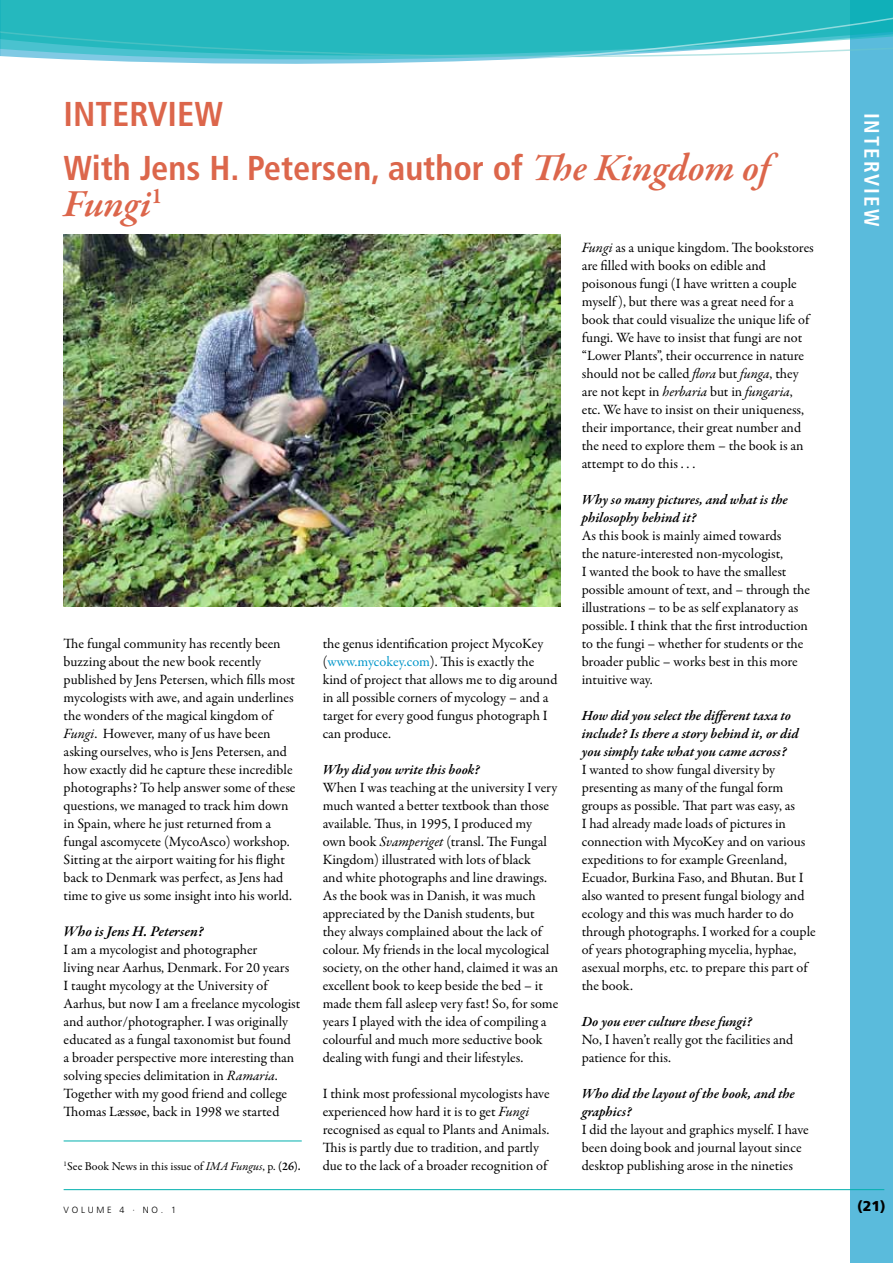
<style>
.page{position:relative;width:893px;height:1263px;background:#fff}
.page>*{position:absolute;margin:0;border:0;box-sizing:border-box;transform-origin:0 0}
.t1{font:italic 600 39px "Garamond Premr Pro";letter-spacing:-.01em;color:#dc664b}
.t2{font:700 condensed 34.5px "Frutiger LT Std";color:#dc664b}
.t3{font:700 condensed 21px "Frutiger LT Std";letter-spacing:.1em;color:#fff}
.t4{font:italic 600 15px "Garamond Premr Pro";letter-spacing:-.005em;color:#000}
.t5{font:14.25px/18px "Garamond Premr Pro";color:#000}
.t6{font:italic 600 14.25px/18px "Garamond Premr Pro";color:#000}
.t7{font:900 14.25px "Frutiger LT Std";color:#000}
.t8{font:12px "Garamond Premr Pro";color:#000}
.t9{font:300 9px "Frutiger LT Std";letter-spacing:.3em;color:#000}
.s1{font-family:"Garamond Premr Pro";font-weight:600;font-style:italic;font-stretch:normal;font-size:39px}
.s2{font-style:italic}
.s3{font-weight:600}
.s4{color:#0096c9}
</style>
<div class="page">
<div style="left:850px;top:0;width:43px;height:1263px;background:#5abbdc"></div>
<div style="left:2px;top:0;width:891px;height:15px;background:#25b8be"></div>
<svg style="left:2px;top:15px;width:891px;height:49px;background:#4cc3cb"></svg>
<hr style="left:64px;top:1189px;width:820px;height:1px;background:#00afad">
<svg style="left:0;top:0;width:2px;height:57px"></svg>
<hr style="left:64px;top:1140px;width:238px;height:1px;background:#00afad">
<img style="left:64px;top:234px;width:497px;height:373px">
<h2 class="t2" style="left:64px;top:94px;width:161px">INTERVIEW</h2>
<h2 class="t2" style="left:64px;top:148px;width:708px">With Jens H. Petersen, author of <span class="s1">The Kingdom of</span></h2>
<h1 class="t1" style="left:64px;top:180px;width:100px">Fungi<sup>1</sup></h1>
<p class="t5" style="left:64px;top:635px;width:233px">The fungal community has recently been buzzing about the new book recently published by Jens Petersen, which fills most mycologists with awe, and again underlines the wonders of the magical kingdom of <span class="s2">Fungi</span>. However, many of us have been asking ourselves, who is Jens Petersen, and how exactly did he capture these incredible photographs? To help answer some of these questions, we managed to track him down in Spain, where he just returned from a fungal ascomycete (MycoAsco) workshop.<br>Sitting at the airport waiting for his flight back to Denmark was perfect, as Jens had time to give us some insight into his world.</p>
<p class="t4" style="left:64px;top:922px;width:142px">Who is Jens H. Petersen?</p>
<p class="t5" style="left:64px;top:941px;width:238px">I am a mycologist and photographer<br>living near Aarhus, Denmark. For 20 years<br>I taught mycology at the University of Aarhus, but now I am a freelance mycologist and author/photographer. I was originally educated as a fungal taxonomist but found<br>a broader perspective more interesting than solving species delimitation in <span class="s2">Ramaria</span>.<br>Together with my good friend and college Thomas Læssøe, back in 1998 we started</p>
<p class="t8" style="left:64px;top:1159px;width:239px"><sup>1</sup>See Book News in this issue of <span class="s2">IMA Fungus</span>, p. <span class="s3">(26).</span></p>
<p class="t5" style="left:323px;top:635px;width:236px">the genus identification project MycoKey (<span class="s4">www.mycokey.com</span>). This is exactly the kind of project that allows me to dig around in all possible corners of mycology – and a target for every good fungus photograph I can produce.</p>
<p class="t6" style="left:323px;top:761px;width:159px">Why did you write this book?</p>
<p class="t5" style="left:323px;top:779px;width:237px">When I was teaching at the university I very much wanted a better textbook than those available. Thus, in 1995, I produced my own book <span class="s2">Svamperiget</span> (transl. The Fungal Kingdom) illustrated with lots of black<br>and white photographs and line drawings.<br>As the book was in Danish, it was much appreciated by the Danish students, but they always complained about the lack of colour. My friends in the local mycological society, on the other hand, claimed it was an excellent book to keep beside the bed – it made them fall asleep very fast! So, for some years I played with the idea of compiling a colourful and much more seductive book dealing with fungi and their lifestyles.</p>
<p class="t5" style="left:323px;top:1085px;width:228px">I think most professional mycologists have experienced how hard it is to get <span class="s2">Fungi </span>recognised as equal to Plants and Animals.<br>This is partly due to tradition, and partly due to the lack of a broader recognition of</p>
<p class="t5" style="left:582px;top:239px;width:234px"><span class="s2">Fungi</span> as a unique kingdom. The bookstores are filled with books on edible and poisonous fungi (I have written a couple myself ), but there was a great need for a book that could visualize the unique life of fungi. We have to insist that fungi are not “Lower Plants”, their occurrence in nature should not be called <span class="s2">flora</span> but <span class="s2">funga</span>, they are not kept in <span class="s2">herbaria</span> but in <span class="s2">fungaria</span>, etc. We have to insist on their uniqueness, their importance, their great number and the need to explore them – the book is an attempt to do this . . .</p>
<p class="t6" style="left:582px;top:491px;width:208px">Why so many pictures, and what is the philosophy behind it?</p>
<p class="t5" style="left:582px;top:527px;width:230px">As this book is mainly aimed towards<br>the nature-interested non-mycologist,<br>I wanted the book to have the smallest possible amount of text, and – through the illustrations – to be as self explanatory as possible. I think that the first introduction to the fungi – whether for students or the broader public – works best in this more intuitive way.</p>
<p class="t6" style="left:582px;top:707px;width:218px">How did you select the different taxa to include? Is there a story behind it, or did you simply take what you came across?</p>
<p class="t5" style="left:582px;top:761px;width:235px">I wanted to show fungal diversity by presenting as many of the fungal form groups as possible. That part was easy, as<br>I had already made loads of pictures in connection with MycoKey and on various expeditions to for example Greenland, Ecuador, Burkina Faso, and Bhutan. But I also wanted to present fungal biology and ecology and this was much harder to do through photographs. I worked for a couple of years photographing mycelia, hyphae, asexual morphs, etc. to prepare this part of the book.</p>
<p class="t6" style="left:582px;top:1013px;width:172px">Do you ever culture these fungi?</p>
<p class="t5" style="left:582px;top:1031px;width:213px">No, I haven’t really got the facilities and patience for this.</p>
<p class="t6" style="left:582px;top:1085px;width:215px">Who did the layout of the book, and the graphics?</p>
<p class="t5" style="left:582px;top:1121px;width:229px">I did the layout and graphics myself. I have been doing book and journal layout since desktop publishing arose in the nineties</p>
<h3 class="t3" style="left:884px;top:113px;width:115px;rotate:90deg">INTERVIEW</h3>
<p class="t9" style="left:64px;top:1205px;width:114px">VOLUME 4 · NO. 1</p>
<p class="t7" style="left:857px;top:1197px;width:30px">(21)</p>
</div>
